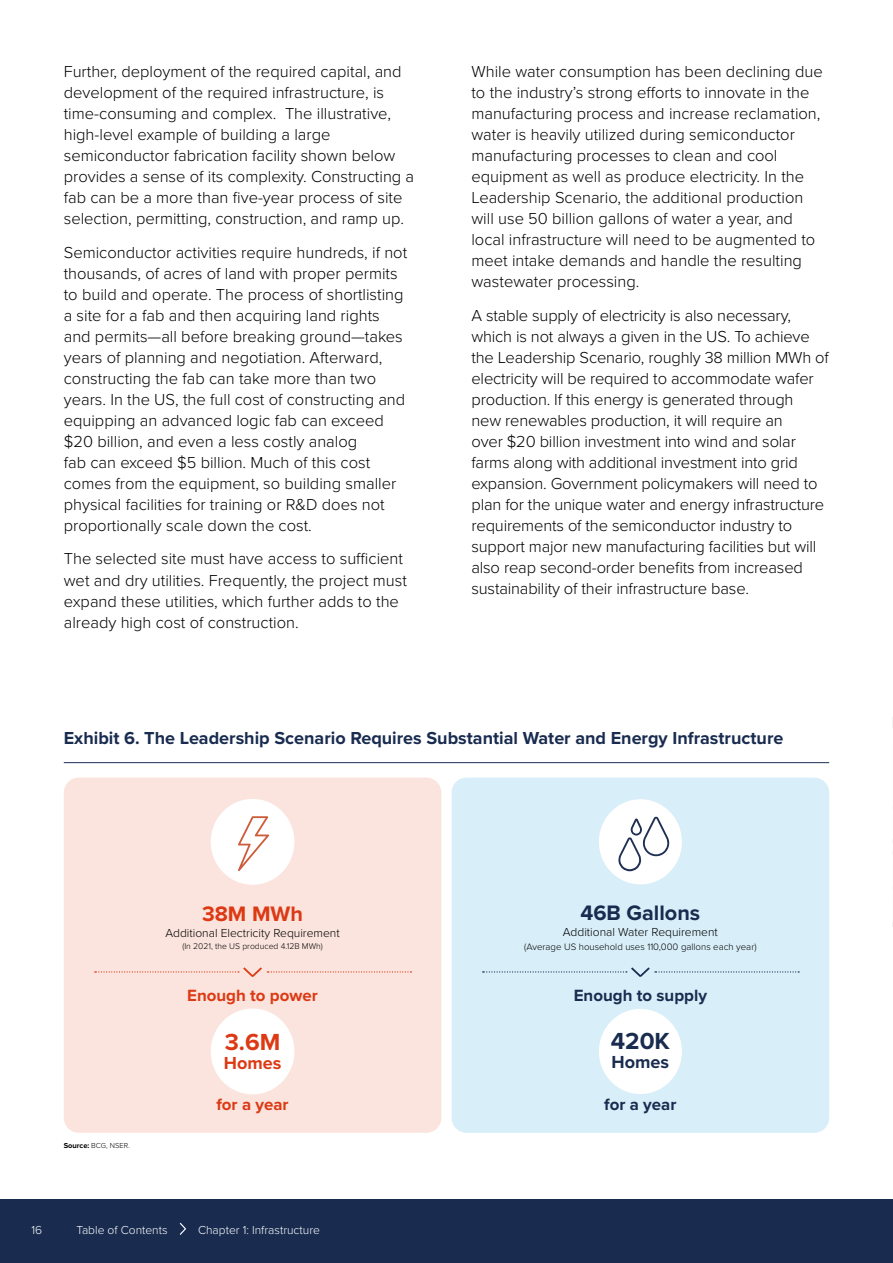
<style>
.page{position:relative;width:893px;height:1263px;background:#fff}
.page>*{position:absolute;margin:0;border:0;box-sizing:border-box;transform-origin:0 0}
.t1{font:700 24.15px "Proxima Nova";color:#192c50}
.t2{font:700 24.15px "Proxima Nova";color:#dc3914}
.t3{font:700 21.75px "Proxima Nova";color:#192c50}
.t4{font:700 21.75px "Proxima Nova";color:#dc3914}
.t5{font:700 18px "Proxima Nova";color:#192c50}
.t6{font:700 18px "Proxima Nova";color:#dc3914}
.t7{font:700 16.8px "Proxima Nova";color:#192c50}
.t8{font:700 16.8px "Proxima Nova";color:#dc3914}
.t9{font:300 16.5px/21px "Proxima Nova";color:#000}
.t10{font:300 12px "Proxima Nova";color:#000}
.t11{font:300 12px "Proxima Nova";color:#fff}
.t12{font:300 9.6px "Proxima Nova";color:#000}
.t13{font:300 8.55px "Proxima Nova";color:#000}
.t14{font:300 7.5px "Proxima Nova";color:#000}
.s1{font-weight:700}
</style>
<div class="page">
<img style="left:892px;top:717px;width:1px;height:209px">
<div style="left:0;top:1199px;width:893px;height:64px;background:#192c50"></div>
<hr style="left:64px;top:762px;width:765px;height:1px;background:#192c50">
<div style="left:452px;top:778px;width:377px;height:355px;background:#d8eef8;border-radius:15px"></div>
<div style="left:599px;top:799px;width:83px;height:85px;background:#fff;border-radius:50%"></div>
<svg style="left:618px;top:817px;width:51px;height:54px"></svg>
<svg style="left:483px;top:967px;width:316px;height:10px"></svg>
<div style="left:599px;top:1009px;width:83px;height:85px;background:#fff;border-radius:50%"></div>
<svg style="left:179px;top:1222px;width:7px;height:13px"></svg>
<div style="left:64px;top:778px;width:377px;height:355px;background:#fbe4dd;border-radius:15px"></div>
<div style="left:211px;top:799px;width:83px;height:86px;background:#fff;border-radius:50%"></div>
<svg style="left:238px;top:816px;width:31px;height:55px"></svg>
<svg style="left:95px;top:967px;width:316px;height:10px"></svg>
<div style="left:211px;top:1008px;width:83px;height:86px;background:#fff;border-radius:50%"></div>
<p class="t9" style="left:64px;top:61px;width:352px">Further, deployment of the required capital, and development of the required infrastructure, is time-consuming and complex. The illustrative, high-level example of building a large semiconductor fabrication facility shown below provides a sense of its complexity. Constructing a fab can be a more than five-year process of site selection, permitting, construction, and ramp up.</p>
<p class="t9" style="left:64px;top:242px;width:345px">Semiconductor activities require hundreds, if not thousands, of acres of land with proper permits to build and operate. The process of shortlisting a site for a fab and then acquiring land rights and permits—all before breaking ground—takes years of planning and negotiation. Afterward, constructing the fab can take more than two years. In the US, the full cost of constructing and equipping an advanced logic fab can exceed $20 billion, and even a less costly analog<br>fab can exceed $5 billion. Much of this cost comes from the equipment, so building smaller physical facilities for training or R&amp;D does not proportionally scale down the cost.</p>
<p class="t9" style="left:64px;top:549px;width:345px">The selected site must have access to sufficient wet and dry utilities. Frequently, the project must expand these utilities, which further adds to the already high cost of construction.</p>
<p class="t9" style="left:471px;top:61px;width:353px">While water consumption has been declining due to the industry’s strong efforts to innovate in the manufacturing process and increase reclamation, water is heavily utilized during semiconductor manufacturing processes to clean and cool equipment as well as produce electricity. In the Leadership Scenario, the additional production will use 50 billion gallons of water a year, and local infrastructure will need to be augmented to meet intake demands and handle the resulting wastewater processing.</p>
<p class="t9" style="left:471px;top:305px;width:359px">A stable supply of electricity is also necessary, which is not always a given in the US. To achieve the Leadership Scenario, roughly 38 million MWh of electricity will be required to accommodate wafer production. If this energy is generated through<br>new renewables production, it will require an<br>over $20 billion investment into wind and solar farms along with additional investment into grid expansion. Government policymakers will need to plan for the unique water and energy infrastructure requirements of the semiconductor industry to support major new manufacturing facilities but will also reap second-order benefits from increased sustainability of their infrastructure base.</p>
<p class="t5" style="left:64px;top:727px;width:721px">Exhibit 6. The Leadership Scenario Requires Substantial Water and Energy Infrastructure</p>
<p class="t14" style="left:64px;top:1140px;width:68px"><span class="s1">Source:</span> BCG, NSER.</p>
<h2 class="t4" style="left:202px;top:901px;width:102px">38M MWh</h2>
<p class="t10" style="left:165px;top:926px;width:176px">Additional Electricity Requirement</p>
<p class="t13" style="left:182px;top:941px;width:142px">(In 2021, the US produced 4.12B MWh)</p>
<p class="t8" style="left:187px;top:985px;width:132px">Enough to power</p>
<h1 class="t2" style="left:225px;top:1027px;width:57px">3.6M</h1>
<p class="t6" style="left:224px;top:1052px;width:59px">Homes</p>
<p class="t8" style="left:216px;top:1095px;width:74px">for a year</p>
<p class="t11" style="left:31px;top:1222px;width:12px">16</p>
<p class="t11" style="left:77px;top:1222px;width:93px">Table of Contents</p>
<p class="t11" style="left:198px;top:1222px;width:123px">Chapter 1: Infrastructure</p>
<h2 class="t3" style="left:580px;top:900px;width:121px">46B Gallons</h2>
<p class="t10" style="left:563px;top:925px;width:157px">Additional Water Requirement</p>
<p class="t12" style="left:524px;top:941px;width:234px">(Average US household uses 110,000 gallons each year)</p>
<p class="t7" style="left:574px;top:985px;width:135px">Enough to supply</p>
<h1 class="t1" style="left:611px;top:1027px;width:61px">420K</h1>
<p class="t5" style="left:612px;top:1051px;width:59px">Homes</p>
<p class="t7" style="left:604px;top:1095px;width:74px">for a year</p>
</div>
